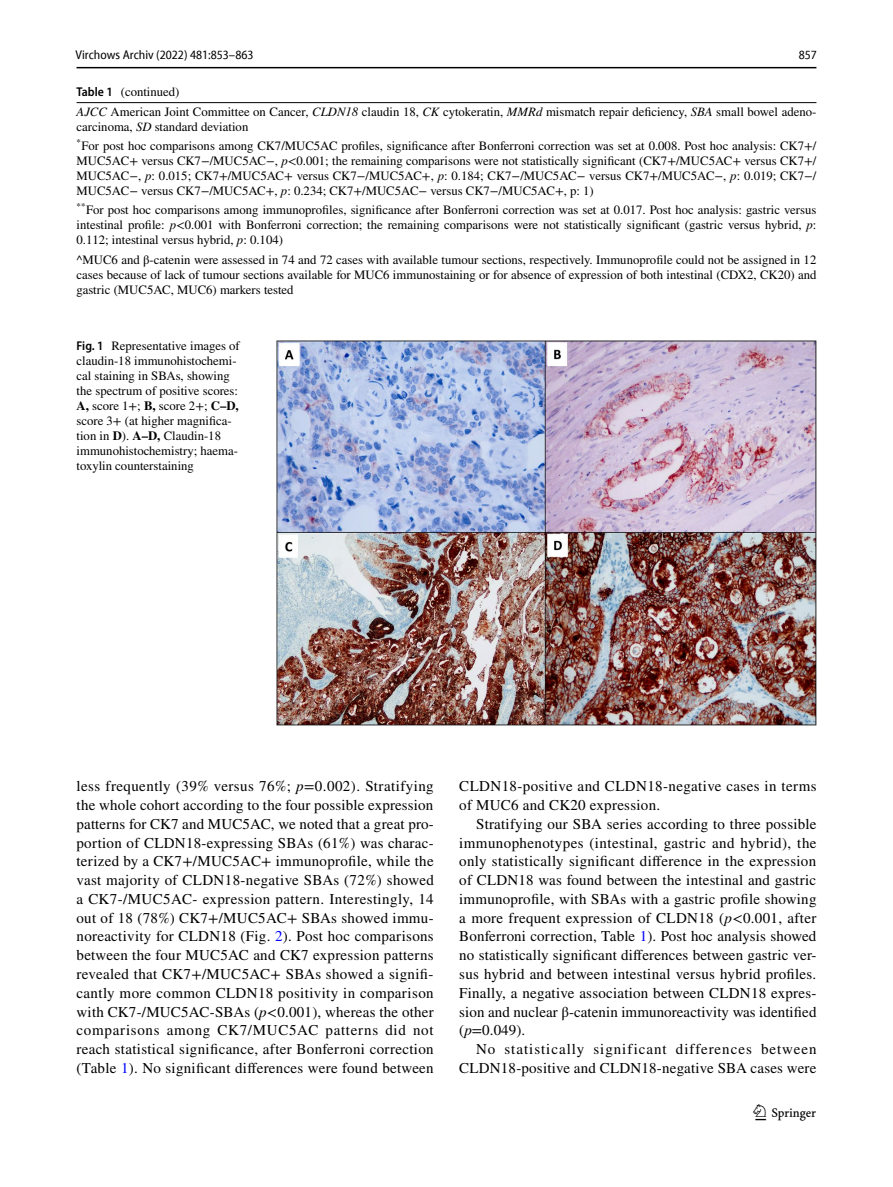
<style>
.page{position:relative;width:893px;height:1187px;background:#fff}
.page>*{position:absolute;margin:0;border:0;box-sizing:border-box;transform-origin:0 0}
.t1{font:22.5px "Springnew Regular 3";color:#000}
.t2{font:15px/18.8px "STIX";letter-spacing:.02em;color:#000;text-align:justify}
.t3{font:15px/18.8px "STIX";letter-spacing:.045em;color:#000;text-align:right}
.t4{font:12.75px/15px "STIX";color:#000;text-align:justify}
.t5{font:semi-condensed 12.75px "Myriad Pro Unic";color:#000}
.s1{font-family:"Myriad Pro";font-weight:600;font-stretch:semi-condensed}
.s2{font-style:italic}
.s3{font-weight:700}
.s4{color:#00f}
</style>
<div class="page">
<hr style="left:77px;top:67px;width:739px;height:1px;background:#000">
<hr style="left:77px;top:102px;width:739px;height:1px;background:#000">
<img style="left:276px;top:340px;width:540px;height:385px">
<p class="t5" style="left:76px;top:50px;width:179px">Virchows Archiv (2022) 481:853–863</p>
<p class="t5" style="left:799px;top:50px;width:20px">857</p>
<p class="t4" style="left:77px;top:85px;width:105px"><span class="s1">Table 1</span> (continued)</p>
<p class="t4" style="left:77px;top:105px;width:741px"><span class="s2">AJCC</span> American Joint Committee on Cancer, <span class="s2">CLDN18</span> claudin 18, <span class="s2">CK</span> cytokeratin, <span class="s2">MMRd</span> mismatch repair deficiency, <span class="s2">SBA</span> small bowel adeno&shy;carcinoma, <span class="s2">SD</span> standard deviation</p>
<p class="t4" style="left:77px;top:139px;width:741px"><sup>*</sup>For post hoc comparisons among CK7/MUC5AC profiles, significance after Bonferroni correction was set at 0.008. Post hoc analysis: CK7+/ MUC5AC+ versus CK7−/MUC5AC−, <span class="s2">p</span>&lt;0.001; the remaining comparisons were not statistically significant (CK7+/MUC5AC+ versus CK7+/ MUC5AC−, <span class="s2">p</span>: 0.015; CK7+/MUC5AC+ versus CK7−/MUC5AC+, <span class="s2">p</span>: 0.184; CK7−/MUC5AC− versus CK7+/MUC5AC−, <span class="s2">p</span>: 0.019; CK7−/ MUC5AC− versus CK7−/MUC5AC+, <span class="s2">p</span>: 0.234; CK7+/MUC5AC− versus CK7−/MUC5AC+, p: 1)</p>
<p class="t4" style="left:77px;top:203px;width:741px"><sup>**</sup>For post hoc comparisons among immunoprofiles, significance after Bonferroni correction was set at 0.017. Post hoc analysis: gastric versus intestinal profile: <span class="s2">p</span>&lt;0.001 with Bonferroni correction; the remaining comparisons were not statistically significant (gastric versus hybrid, <span class="s2">p</span>:<br>0.112; intestinal versus hybrid, <span class="s2">p</span>: 0.104)</p>
<p class="t4" style="left:77px;top:253px;width:741px">^MUC6 and β-catenin were assessed in 74 and 72 cases with available tumour sections, respectively. Immunoprofile could not be assigned in 12 cases because of lack of tumour sections available for MUC6 immunostaining or for absence of expression of both intestinal (CDX2, CK20) and gastric (MUC5AC, MUC6) markers tested</p>
<p class="t4" style="left:77px;top:339px;width:165px;text-align:left"><span class="s1">Fig. 1</span> Representative images of claudin-18 immunohistochemi&shy;cal staining in SBAs, showing the spectrum of positive scores:<br><span class="s3">A,</span> score 1+; <span class="s3">B,</span> score 2+; <span class="s3">C–D, </span>score 3+ (at higher magnifica&shy;tion in <span class="s3">D</span>). <span class="s3">A–D,</span> Claudin-18 immunohistochemistry; haema&shy;toxylin counterstaining</p>
<p class="t2" style="left:77px;top:778px;width:359px">less frequently (39% versus 76%; <span class="s2">p</span>=0.002). Stratifying the whole cohort according to the four possible expression patterns for CK7 and MUC5AC, we noted that a great pro&shy;portion of CLDN18-expressing SBAs (61%) was charac&shy;terized by a CK7+/MUC5AC+ immunoprofile, while the vast majority of CLDN18-negative SBAs (72%) showed a CK7-/MUC5AC- expression pattern. Interestingly, 14 out of 18 (78%) CK7+/MUC5AC+ SBAs showed immu&shy;noreactivity for CLDN18 (Fig. <span class="s4">2</span>). Post hoc comparisons between the four MUC5AC and CK7 expression patterns revealed that CK7+/MUC5AC+ SBAs showed a signifi&shy;cantly more common CLDN18 positivity in comparison with CK7-/MUC5AC-SBAs (<span class="s2">p</span>&lt;0.001), whereas the other comparisons among CK7/MUC5AC patterns did not reach statistical significance, after Bonferroni correction (Table <span class="s4">1</span>). No significant differences were found between</p>
<p class="t2" style="left:459px;top:778px;width:359px">CLDN18-positive and CLDN18-negative cases in terms of MUC6 and CK20 expression.</p>
<p class="t2" style="left:459px;top:815px;width:359px;text-indent:17px">Stratifying our SBA series according to three possible immunophenotypes (intestinal, gastric and hybrid), the only statistically significant difference in the expression of CLDN18 was found between the intestinal and gastric immunoprofile, with SBAs with a gastric profile showing a more frequent expression of CLDN18 (<span class="s2">p</span>&lt;0.001, after Bonferroni correction, Table <span class="s4">1</span>). Post hoc analysis showed no statistically significant differences between gastric ver&shy;sus hybrid and between intestinal versus hybrid profiles.<br>Finally, a negative association between CLDN18 expres&shy;sion and nuclear β-catenin immunoreactivity was identified (<span class="s2">p</span>=0.049).</p>
<p class="t3" style="left:459px;top:1040px;width:359px">No statistically significant differences between<br>CLDN18-positive and CLDN18-negative SBA cases were</p>
<h1 class="t1" style="left:755px;top:1104px;width:62px">1 3</h1>
</div>
